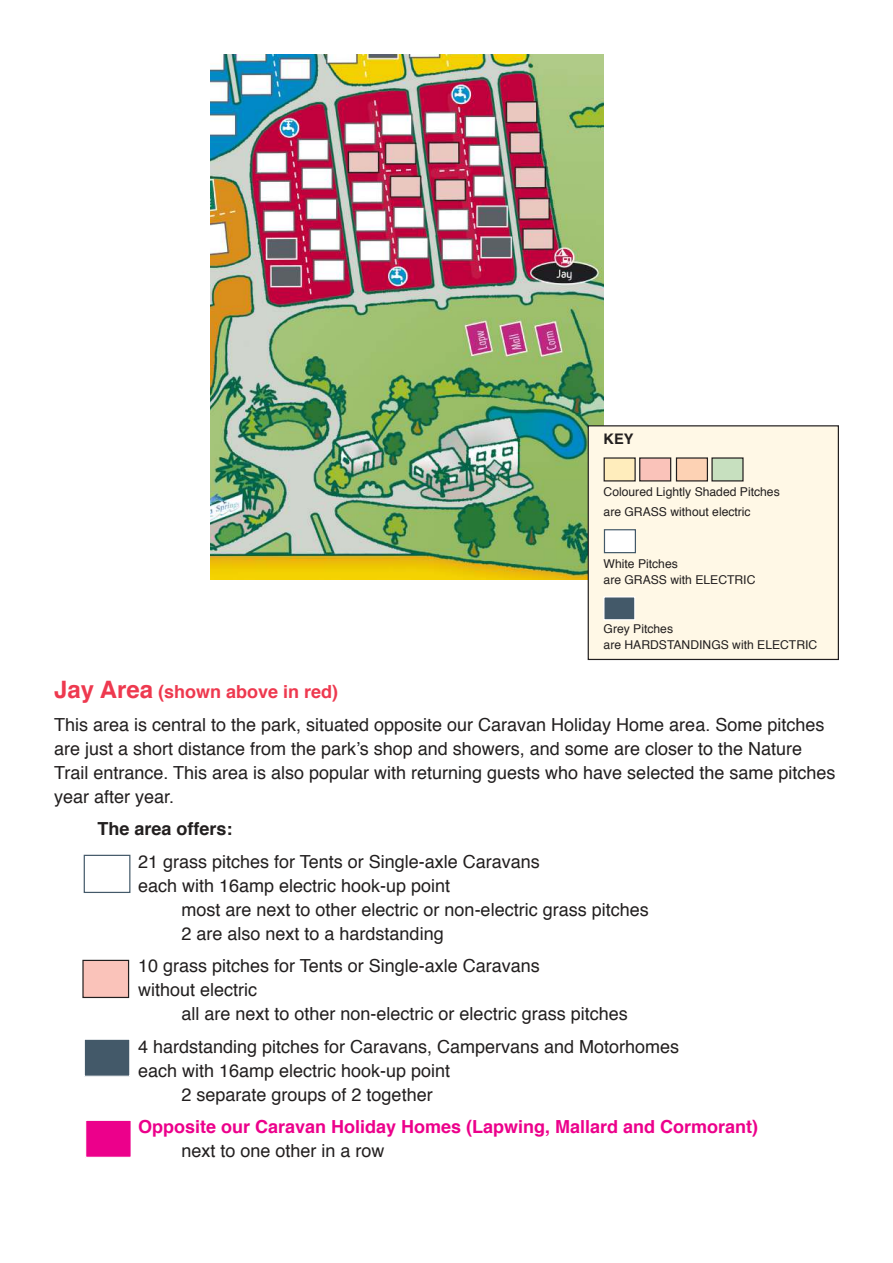
<style>
.page{position:relative;width:893px;height:1263px;background:#fff}
.page>*{position:absolute;margin:0;border:0;box-sizing:border-box;transform-origin:0 0}
.t1{font:18px/24px "Helvetica";color:#221f1f}
.t2{font:700 18px "Helvetica";color:#ec008b}
.t3{font:700 18px "Helvetica";color:#221f1f}
.t4{font:700 14.55px "Helvetica";color:#221f1f}
.t5{font:12.15px/15.8px "Helvetica";color:#221f1f}
.s1{font-weight:700;font-size:24px;color:#ee394f}
.s2{font-weight:700;color:#ee394f}
</style>
<div class="page">
<img style="left:211px;top:54px;width:393px;height:526px">
<div style="left:588px;top:426px;width:250px;height:233px;background:#fff8e6"></div>
<div style="left:588px;top:425px;width:251px;height:235px;border:1px solid #221f1f"></div>
<div style="left:604px;top:458px;width:31px;height:23px;background:#ffedbc"></div>
<div style="left:640px;top:458px;width:31px;height:23px;background:#fac3ba"></div>
<div style="left:639px;top:457px;width:32px;height:24px;border:1px solid #221f1f"></div>
<div style="left:676px;top:458px;width:31px;height:23px;background:#fdd2b4"></div>
<div style="left:676px;top:457px;width:32px;height:24px;border:1px solid #221f1f"></div>
<div style="left:712px;top:458px;width:31px;height:23px;background:#c7e0bf"></div>
<div style="left:711px;top:457px;width:33px;height:24px;border:1px solid #221f1f"></div>
<div style="left:604px;top:530px;width:31px;height:23px;background:#fff"></div>
<div style="left:604px;top:529px;width:32px;height:24px;border:1px solid #435969"></div>
<div style="left:604px;top:597px;width:31px;height:23px;background:#435969"></div>
<div style="left:603px;top:596px;width:32px;height:24px;border:1px solid #fff"></div>
<div style="left:84px;top:855px;width:46px;height:38px;border:1px solid #435969"></div>
<div style="left:83px;top:960px;width:46px;height:37px;background:#fac3ba"></div>
<div style="left:82px;top:960px;width:47px;height:38px;border:1px solid #221f1f"></div>
<div style="left:84px;top:1039px;width:46px;height:37px;background:#435969"></div>
<div style="left:84px;top:1038px;width:46px;height:39px;border:1px solid #fff"></div>
<div style="left:86px;top:1120px;width:45px;height:37px;background:#ec008b"></div>
<div style="left:85px;top:1120px;width:47px;height:38px;border:1px solid #fff"></div>
<p class="t4" style="left:604px;top:433px;width:31px">KEY</p>
<p class="t5" style="left:604px;top:483px;width:178px;line-height:19.5px">Coloured Lightly Shaded Pitches are GRASS without electric</p>
<p class="t5" style="left:604px;top:557px;width:153px">White Pitches<br>are GRASS with ELECTRIC</p>
<p class="t5" style="left:604px;top:622px;width:215px">Grey Pitches<br>are HARDSTANDINGS with ELECTRIC</p>
<p class="t1" style="left:54px;top:677px;width:772px;line-height:32.5px"><span class="s1">Jay Area</span> <span class="s2">(shown above in red)<br></span>This area is central to the park, situated opposite our Caravan Holiday Home area. Some pitches</p>
<p class="t1" style="left:54px;top:737px;width:783px">are just a short distance from the park’s shop and showers, and some are closer to the Nature<br>Trail entrance. This area is also popular with returning guests who have selected the same pitches year after year.</p>
<p class="t3" style="left:98px;top:822px;width:137px">The area offers:</p>
<p class="t1" style="left:138px;top:851px;width:403px">21 grass pitches for Tents or Single-axle Caravans each with 16amp electric hook-up point</p>
<p class="t1" style="left:181px;top:899px;width:469px">most are next to other electric or non-electric grass pitches<br>2 are also next to a hardstanding</p>
<p class="t1" style="left:138px;top:956px;width:403px">10 grass pitches for Tents or Single-axle Caravans without electric</p>
<p class="t1" style="left:138px;top:999px;width:543px;line-height:32.5px;text-align:center">all are next to other non-electric or electric grass pitches<br>4 hardstanding pitches for Caravans, Campervans and Motorhomes</p>
<p class="t1" style="left:181px;top:1060px;width:270px;text-indent:-43px">each with 16amp electric hook-up point<br>2 separate groups of 2 together</p>
<p class="t2" style="left:138px;top:1120px;width:622px">Opposite our Caravan Holiday Homes (Lapwing, Mallard and Cormorant)</p>
<p class="t1" style="left:182px;top:1141px;width:205px">next to one other in a row</p>
</div>
